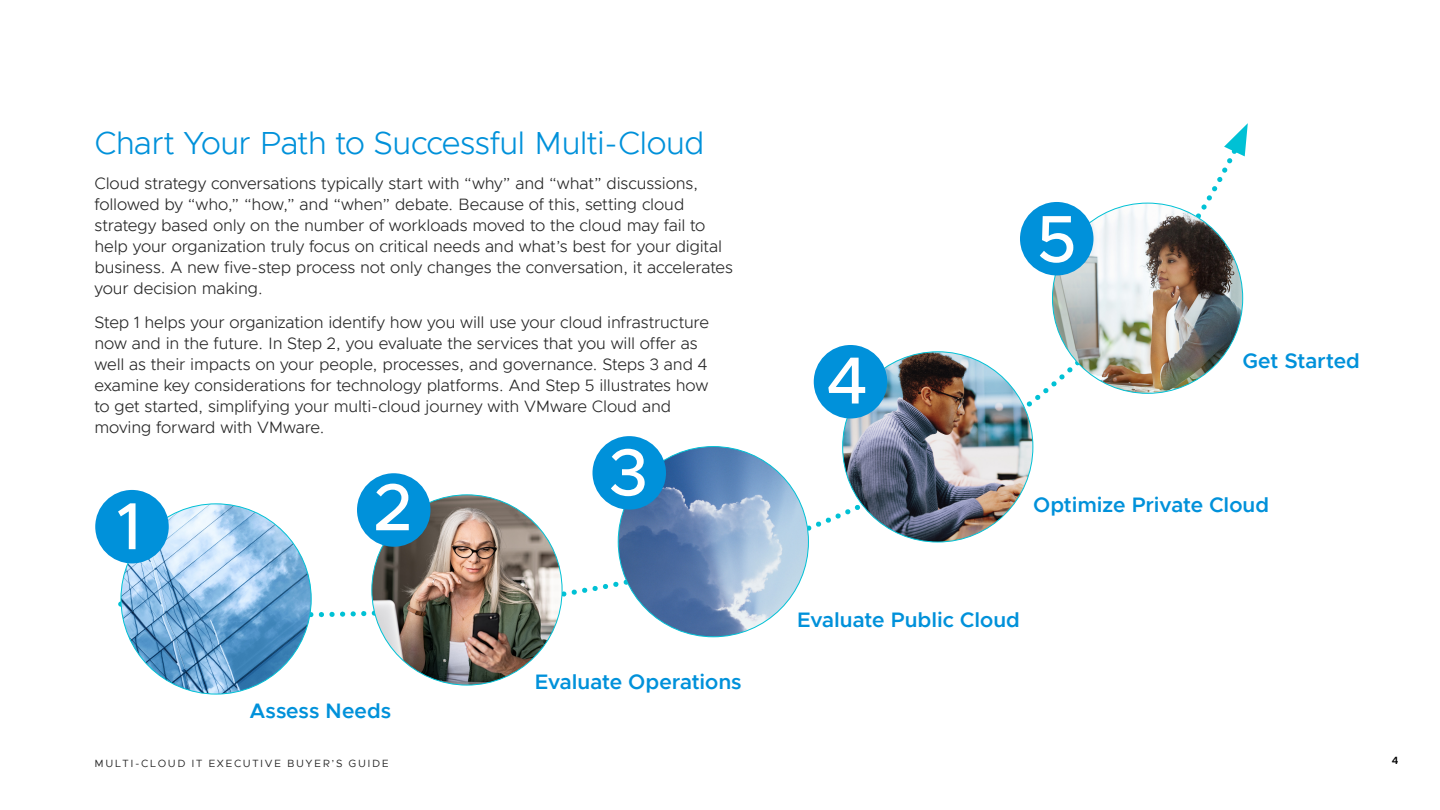
<style>
.page{position:relative;width:1440px;height:810px;background:#fff}
.page>*{position:absolute;margin:0;border:0;box-sizing:border-box;transform-origin:0 0}
.t1{font:500 66.75px "Metropolis";color:#fff}
.t2{font:300 32.03px "Metropolis";letter-spacing:-.025em;color:#0091da}
.t3{font:600 21px "Metropolis";letter-spacing:-.005em;color:#0091da}
.t4{font:300 16.5px/21px "Metropolis";letter-spacing:-.01em;color:#262626}
.t5{font:10.5px "Metropolis";letter-spacing:.15em;color:#262626}
.t6{font:600 10.5px "Metropolis";color:#000}
</style>
<div class="page">
<svg style="left:125px;top:158px;width:1119px;height:460px"></svg>
<svg style="left:1224px;top:123px;width:24px;height:33px"></svg>
<img style="left:843px;top:352px;width:190px;height:190px;border-radius:95px">
<img style="left:121px;top:504px;width:190px;height:190px;border-radius:95px">
<img style="left:618px;top:447px;width:190px;height:190px;border-radius:95px">
<img style="left:372px;top:495px;width:190px;height:190px;border-radius:95px">
<img style="left:1052px;top:203px;width:191px;height:190px;border-radius:95px">
<div style="left:95px;top:490px;width:74px;height:73px;background:#0091da;border-radius:50%"></div>
<div style="left:357px;top:473px;width:73px;height:74px;background:#0091da;border-radius:50%"></div>
<div style="left:592px;top:436px;width:74px;height:74px;background:#0091da;border-radius:50%"></div>
<div style="left:814px;top:345px;width:73px;height:73px;background:#0091da;border-radius:50%"></div>
<div style="left:1020px;top:202px;width:74px;height:73px;background:#0091da;border-radius:50%"></div>
<h2 class="t2" style="left:94px;top:123px;width:612px">Chart Your Path to Successful Multi-Cloud</h2>
<p class="t4" style="left:94px;top:172px;width:640px">Cloud strategy conversations typically start with “why” and “what” discussions, followed by “who,” “how,” and “when” debate. Because of this, setting cloud strategy based only on the number of workloads moved to the cloud may fail to help your organization truly focus on critical needs and what’s best for your digital business. A new five-step process not only changes the conversation, it accelerates your decision making.</p>
<p class="t4" style="left:94px;top:312px;width:616px">Step 1 helps your organization identify how you will use your cloud infrastructure now and in the future. In Step 2, you evaluate the services that you will offer as well as their impacts on your people, processes, and governance. Steps 3 and 4 examine key considerations for technology platforms. And Step 5 illustrates how to get started, simplifying your multi-cloud journey with VMware Cloud and moving forward with VMware.</p>
<h1 class="t1" style="left:117px;top:485px;width:27px">1</h1>
<h1 class="t1" style="left:374px;top:466px;width:40px">2</h1>
<p class="t3" style="left:249px;top:697px;width:143px">Assess Needs</p>
<h1 class="t1" style="left:609px;top:431px;width:41px">3</h1>
<p class="t3" style="left:534px;top:669px;width:209px">Evaluate Operations</p>
<h1 class="t1" style="left:827px;top:339px;width:42px">4</h1>
<h1 class="t1" style="left:1036px;top:197px;width:42px">5</h1>
<p class="t3" style="left:1242px;top:348px;width:119px">Get Started</p>
<p class="t3" style="left:1033px;top:491px;width:238px">Optimize Private Cloud</p>
<p class="t3" style="left:797px;top:606px;width:225px">Evaluate Public Cloud</p>
<p class="t5" style="left:94px;top:757px;width:296px">MULTI-CLOUD IT EXECUTIVE BUYER’S GUIDE</p>
<p class="t6" style="left:1392px;top:754px;width:8px">4</p>
</div>
